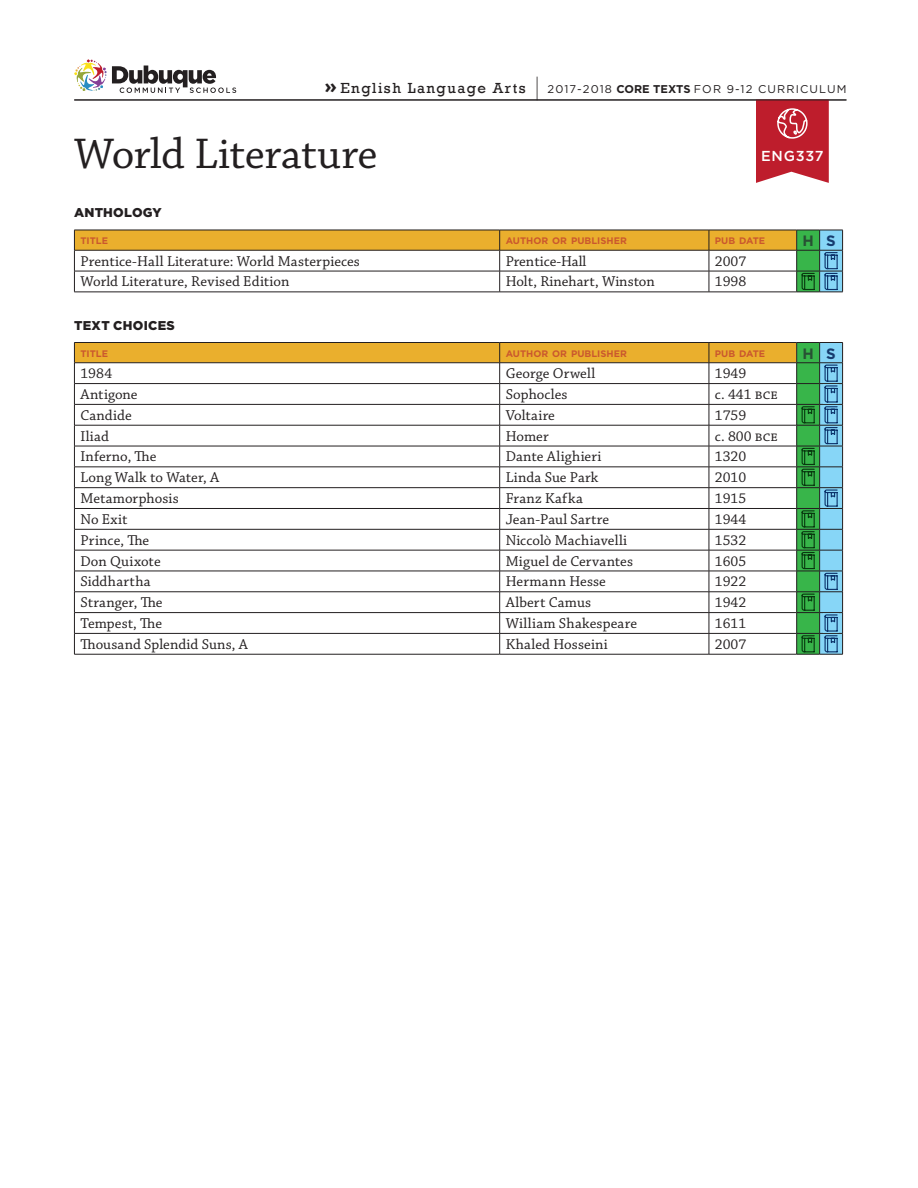
<style>
.page{position:relative;width:918px;height:1188px;background:#fff}
.page>*{position:absolute;margin:0;border:0;box-sizing:border-box;transform-origin:0 0}
.t1{font:45px "Chaparral Pro";letter-spacing:-.01em;color:#231f20}
.t2{font:200 25.5px "Gotham";color:#231f20}
.t3{font:15px "Chaparral Pro";letter-spacing:.005em;color:#231f20}
.t4{font:15px "Rockwell";letter-spacing:.1em;color:#231f20}
.t5{font:700 15px "Gotham";color:#285134}
.t6{font:500 14.4px "Gotham";letter-spacing:.05em;color:#fff}
.t7{font:900 12.75px "Gotham";letter-spacing:.02em;color:#231f20}
.t8{font:11.25px "Gotham";letter-spacing:.1em;color:#231f20}
.t9{font:700 9.45px "Gotham";color:#ca582e}
.s1{font-family:"Gotham";font-weight:700;font-size:19.5px}
.s2{font-weight:700}
.s3{color:#163c6e}
</style>
<div class="page">
<svg style="left:74px;top:59px;width:162px;height:34px"></svg>
<svg style="left:756px;top:101px;width:73px;height:82px;background:#c53744"></svg>
<svg style="left:74px;top:230px;width:769px;height:63px"></svg>
<svg style="left:74px;top:342px;width:769px;height:313px"></svg>
<hr style="left:74px;top:100px;width:772px;height:1px;background:#231f20">
<p class="t4" style="left:324px;top:79px;width:203px"><span class="s1">»</span> English Language Arts</p>
<h2 class="t2" style="left:534px;top:72px;width:8px">|</h2>
<p class="t8" style="left:547px;top:82px;width:300px">2017-2018 <span class="s2">CORE TEXTS</span> FOR 9-12 CURRICULUM</p>
<h1 class="t1" style="left:74px;top:129px;width:305px">World Literature</h1>
<p class="t6" style="left:761px;top:147px;width:64px">ENG337</p>
<p class="t7" style="left:74px;top:204px;width:89px">ANTHOLOGY</p>
<p class="t9" style="left:80px;top:235px;width:29px">TITLE</p>
<p class="t9" style="left:506px;top:235px;width:123px">AUTHOR OR PUBLISHER</p>
<p class="t9" style="left:715px;top:235px;width:52px">PUB DATE</p>
<p class="t5" style="left:802px;top:231px;width:34px">H <span class="s3">S</span></p>
<p class="t3" style="left:80px;top:253px;width:281px">Prentice-Hall Literature: World Masterpieces</p>
<p class="t3" style="left:506px;top:253px;width:82px">Prentice-Hall</p>
<p class="t3" style="left:715px;top:253px;width:33px">2007</p>
<p class="t3" style="left:80px;top:273px;width:211px">World Literature, Revised Edition</p>
<p class="t3" style="left:506px;top:273px;width:151px">Holt, Rinehart, Winston</p>
<p class="t3" style="left:715px;top:273px;width:33px">1998</p>
<p class="t7" style="left:74px;top:316px;width:102px">TEXT CHOICES</p>
<p class="t9" style="left:80px;top:347px;width:29px">TITLE</p>
<p class="t9" style="left:506px;top:347px;width:123px">AUTHOR OR PUBLISHER</p>
<p class="t9" style="left:715px;top:347px;width:52px">PUB DATE</p>
<p class="t5" style="left:802px;top:343px;width:34px">H <span class="s3">S</span></p>
<p class="t3" style="left:80px;top:365px;width:33px">1984</p>
<p class="t3" style="left:506px;top:365px;width:91px">George Orwell</p>
<p class="t3" style="left:715px;top:365px;width:33px">1949</p>
<p class="t3" style="left:80px;top:386px;width:59px">Antigone</p>
<p class="t3" style="left:506px;top:386px;width:63px">Sophocles</p>
<p class="t3" style="left:715px;top:386px;width:64px">c. 441 bce</p>
<p class="t3" style="left:80px;top:407px;width:53px">Candide</p>
<p class="t3" style="left:506px;top:407px;width:51px">Voltaire</p>
<p class="t3" style="left:715px;top:407px;width:33px">1759</p>
<p class="t3" style="left:80px;top:428px;width:30px">Iliad</p>
<p class="t3" style="left:506px;top:428px;width:45px">Homer</p>
<p class="t3" style="left:715px;top:428px;width:64px">c. 800 bce</p>
<p class="t3" style="left:80px;top:448px;width:78px">Inferno, The</p>
<p class="t3" style="left:506px;top:448px;width:97px">Dante Alighieri</p>
<p class="t3" style="left:715px;top:448px;width:33px">1320</p>
<p class="t3" style="left:80px;top:469px;width:140px">Long Walk to Water, A</p>
<p class="t3" style="left:506px;top:469px;width:94px">Linda Sue Park</p>
<p class="t3" style="left:715px;top:469px;width:33px">2010</p>
<p class="t3" style="left:80px;top:490px;width:100px">Metamorphosis</p>
<p class="t3" style="left:506px;top:490px;width:79px">Franz Kafka</p>
<p class="t3" style="left:715px;top:490px;width:33px">1915</p>
<p class="t3" style="left:80px;top:511px;width:48px">No Exit</p>
<p class="t3" style="left:506px;top:511px;width:105px">Jean-Paul Sartre</p>
<p class="t3" style="left:715px;top:511px;width:33px">1944</p>
<p class="t3" style="left:80px;top:532px;width:70px">Prince, The</p>
<p class="t3" style="left:506px;top:532px;width:123px">Niccolò Machiavelli</p>
<p class="t3" style="left:715px;top:532px;width:33px">1532</p>
<p class="t3" style="left:80px;top:553px;width:82px">Don Quixote</p>
<p class="t3" style="left:506px;top:553px;width:129px">Miguel de Cervantes</p>
<p class="t3" style="left:715px;top:553px;width:33px">1605</p>
<p class="t3" style="left:80px;top:573px;width:72px">Siddhartha</p>
<p class="t3" style="left:506px;top:573px;width:102px">Hermann Hesse</p>
<p class="t3" style="left:715px;top:573px;width:33px">1922</p>
<p class="t3" style="left:80px;top:594px;width:84px">Stranger, The</p>
<p class="t3" style="left:506px;top:594px;width:87px">Albert Camus</p>
<p class="t3" style="left:715px;top:594px;width:33px">1942</p>
<p class="t3" style="left:80px;top:615px;width:83px">Tempest, The</p>
<p class="t3" style="left:506px;top:615px;width:133px">William Shakespeare</p>
<p class="t3" style="left:715px;top:615px;width:33px">1611</p>
<p class="t3" style="left:80px;top:636px;width:169px">Thousand Splendid Suns, A</p>
<p class="t3" style="left:506px;top:636px;width:104px">Khaled Hosseini</p>
<p class="t3" style="left:715px;top:636px;width:33px">2007</p>
</div>
